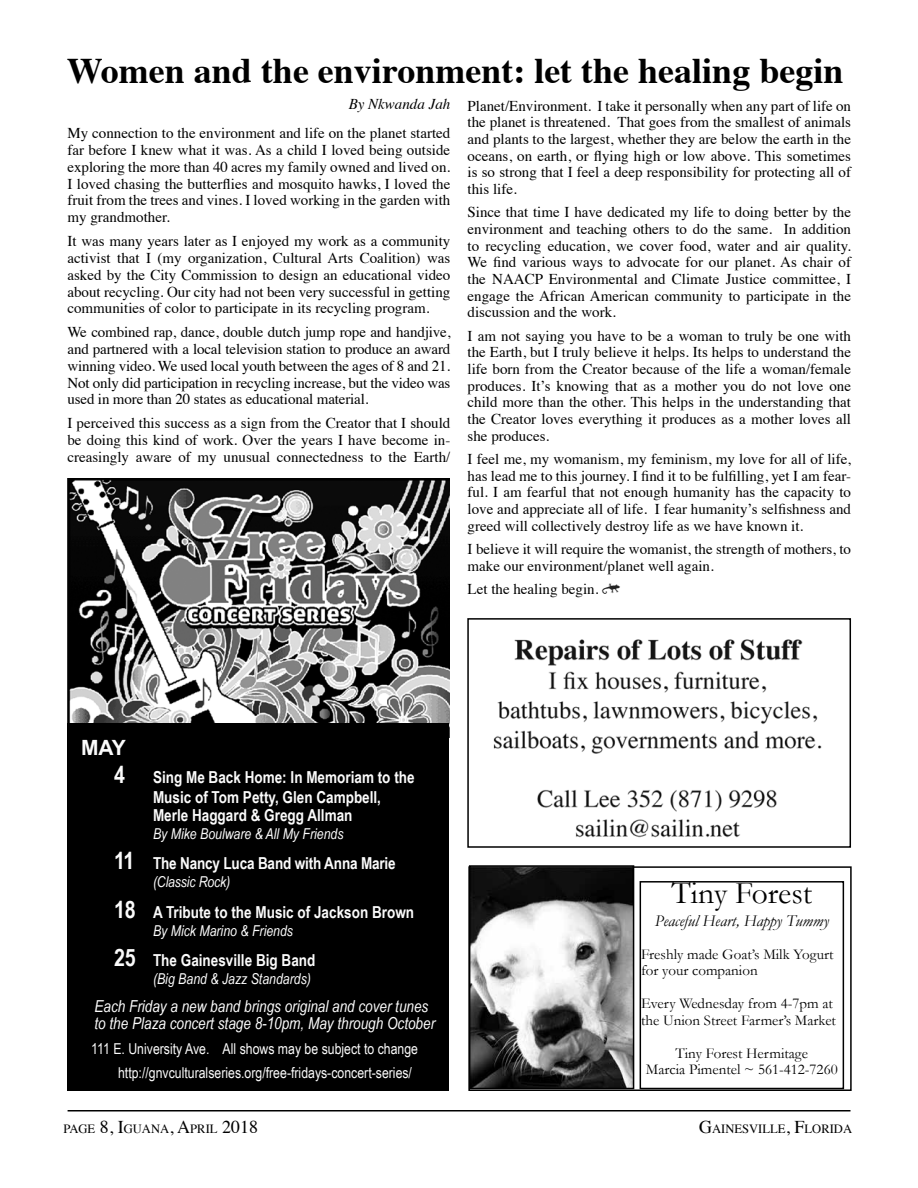
<style>
.page{position:relative;width:918px;height:1188px;background:#fff}
.page>*{position:absolute;margin:0;border:0;box-sizing:border-box;transform-origin:0 0}
.t1{font:700 36px "Times";color:#000}
.t2{font:31.5px "Garamond";color:#000}
.t3{font:700 21px "Arial";color:#fbfbfb}
.t4{font:700 16.5px/19.5px "Arial Narrow";color:#fbfbfb;text-align:center}
.t5{font:italic 16.5px/16.5px "Arial Narrow";color:#fbfbfb}
.t6{font:italic 16.5px "Garamond";color:#000}
.t7{font:15px/16.6px "Times";color:#000;text-align:justify}
.t8{font:15px/16.5px "Garamond";color:#000}
.t9{font:15px/24px "Arial Narrow";color:#fbfbfb}
.t10{font:italic 15px "Arial Narrow";color:#fbfbfb}
.t11{font:italic 15px "Times";color:#000}
.t12{font:12.6px "Times";color:#000}
.s1{font-family:"Ann Crawlers";font-size:18px;color:#222}
.s2{font-size:24px}
.s3{font-size:18px}
</style>
<div class="page">
<hr style="left:68px;top:1110px;width:783px;height:2px;background:#000">
<img style="left:68px;top:479px;width:382px;height:258px">
<div style="left:68px;top:723px;width:381px;height:368px;background:#000"></div>
<div style="left:468px;top:866px;width:384px;height:225px;border:2px solid #000"></div>
<img style="left:472px;top:868px;width:159px;height:218px">
<div style="left:469px;top:865px;width:165px;height:224px;border:2px solid #000"></div>
<div style="left:640px;top:881px;width:204px;height:208px;border:2px solid #000"></div>
<img style="left:493px;top:639px;width:329px;height:199px">
<div style="left:467px;top:618px;width:384px;height:230px;border:2px solid #000"></div>
<h1 class="t1" style="left:67px;top:36px;width:778px">Women and the environment: let the healing begin</h1>
<p class="t11" style="left:349px;top:91px;width:103px">By Nkwanda Jah</p>
<p class="t7" style="left:67px;top:123px;width:384px">My connection to the environment and life on the planet started far before I knew what it was. As a child I loved being outside exploring the more than 40 acres my family owned and lived on.<br>I loved chasing the butterflies and mosquito hawks, I loved the fruit from the trees and vines. I loved working in the garden with my grandmother.</p>
<p class="t7" style="left:67px;top:231px;width:384px">It was many years later as I enjoyed my work as a community activist that I (my organization, Cultural Arts Coalition) was asked by the City Commission to design an educational video about recycling. Our city had not been very successful in getting communities of color to participate in its recycling program.</p>
<p class="t7" style="left:67px;top:322px;width:384px">We combined rap, dance, double dutch jump rope and handjive, and partnered with a local television station to produce an award winning video. We used local youth between the ages of 8 and 21.<br>Not only did participation in recycling increase, but the video was used in more than 20 states as educational material.</p>
<p class="t7" style="left:67px;top:413px;width:384px">I perceived this success as a sign from the Creator that I should be doing this kind of work. Over the years I have become in&shy;creasingly aware of my unusual connectedness to the Earth/</p>
<p class="t7" style="left:468px;top:96px;width:385px">Planet/Environment. I take it personally when any part of life on the planet is threatened. That goes from the smallest of animals and plants to the largest, whether they are below the earth in the oceans, on earth, or flying high or low above. This sometimes is so strong that I feel a deep responsibility for protecting all of this life.</p>
<p class="t7" style="left:468px;top:203px;width:385px">Since that time I have dedicated my life to doing better by the environment and teaching others to do the same. In addition to recycling education, we cover food, water and air quality.<br>We find various ways to advocate for our planet. As chair of the NAACP Environmental and Climate Justice committee, I engage the African American community to participate in the discussion and the work.</p>
<p class="t7" style="left:468px;top:326px;width:385px">I am not saying you have to be a woman to truly be one with the Earth, but I truly believe it helps. Its helps to understand the life born from the Creator because of the life a woman/female produces. It’s knowing that as a mother you do not love one child more than the other. This helps in the understanding that the Creator loves everything it produces as a mother loves all she produces.</p>
<p class="t7" style="left:468px;top:449px;width:385px">I feel me, my womanism, my feminism, my love for all of life, has lead me to this journey. I find it to be fulfilling, yet I am fear&shy;ful. I am fearful that not enough humanity has the capacity to love and appreciate all of life. I fear humanity’s selfishness and greed will collectively destroy life as we have known it.</p>
<p class="t7" style="left:468px;top:539px;width:385px">I believe it will require the womanist, the strength of mothers, to make our environment/planet well again.</p>
<p class="t7" style="left:468px;top:579px;width:154px">Let the healing begin. <span class="s1">D</span></p>
<h3 class="t3" style="left:81px;top:733px;width:46px">MAY</h3>
<p class="t4" style="left:114px;top:767px;width:302px"><span class="s2">4</span> Sing Me Back Home: In Memoriam to the<br>Music of Tom Petty, Glen Campbell,</p>
<p class="t4" style="left:153px;top:804px;width:201px">Merle Haggard &amp; Gregg Allman</p>
<p class="t10" style="left:153px;top:823px;width:192px">By Mike Boulware &amp; All My Friends</p>
<p class="t4" style="left:114px;top:852px;width:283px"><span class="s2">11</span> The Nancy Luca Band with Anna Marie</p>
<p class="t10" style="left:153px;top:871px;width:79px">(Classic Rock)</p>
<p class="t4" style="left:114px;top:901px;width:302px"><span class="s2">18</span> A Tribute to the Music of Jackson Brown</p>
<p class="t10" style="left:153px;top:920px;width:142px">By Mick Marino &amp; Friends</p>
<p class="t4" style="left:114px;top:949px;width:203px"><span class="s2">25</span> The Gainesville Big Band</p>
<p class="t10" style="left:153px;top:968px;width:159px">(Big Band &amp; Jazz Standards)</p>
<p class="t5" style="left:94px;top:998px;width:342px">Each Friday a new band brings original and cover tunes to the Plaza concert stage 8-10pm, May through October</p>
<p class="t9" style="left:118px;top:1036px;width:301px;text-indent:-27px">111 E. University Ave. All shows may be subject to change http://gnvculturalseries.org/free-fridays-concert-series/</p>
<h2 class="t2" style="left:672px;top:874px;width:142px">Tiny Forest</h2>
<p class="t6" style="left:655px;top:911px;width:176px">Peaceful Heart, Happy Tummy</p>
<p class="t8" style="left:641px;top:946px;width:194px">Freshly made Goat’s Milk Yogurt for your companion</p>
<p class="t8" style="left:641px;top:995px;width:196px">Every Wednesday from 4-7pm at the Union Street Farmer’s Market</p>
<p class="t8" style="left:646px;top:1045px;width:193px;text-align:center">Tiny Forest Hermitage<br>Marcia Pimentel ~ 561-412-7260</p>
<p class="t12" style="left:64px;top:1116px;width:196px">PAGE <span class="s3">8, I</span>GUANA<span class="s3">, A</span>PRIL <span class="s3">2018</span></p>
<p class="t12" style="left:699px;top:1117px;width:155px"><span class="s3">G</span>AINESVILLE<span class="s3">, F</span>LORIDA</p>
</div>
